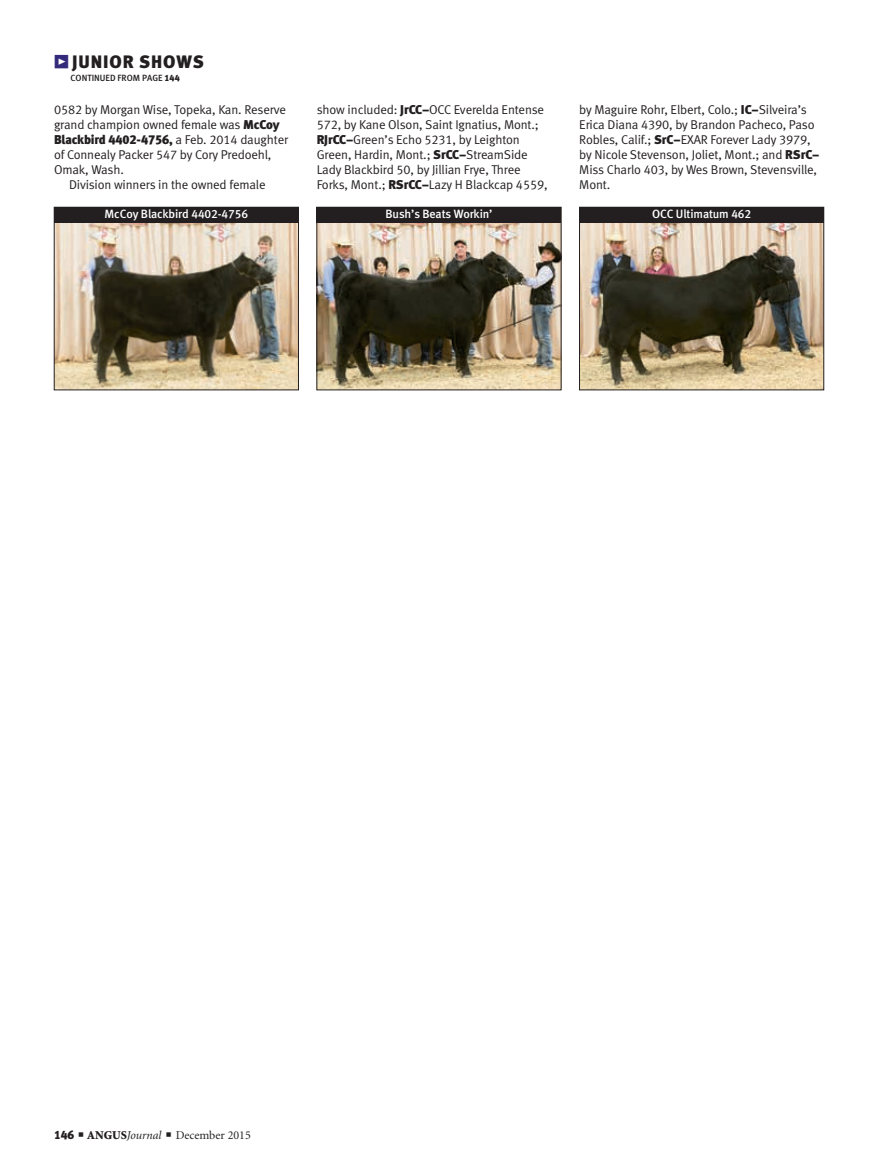
<style>
.page{position:relative;width:878px;height:1168px;background:#fff}
.page>*{position:absolute;margin:0;border:0;box-sizing:border-box;transform-origin:0 0}
.t1{font:18px "Meta Black LF";letter-spacing:.05em;color:#231f20}
.Test_copy{font:12.75px/15px "Meta Normal LF";letter-spacing:-.01em;color:#231f20}
.White_animal_name{font:12px "Meta Medium LF";letter-spacing:-.01em;color:#fff}
.t2{font:12px "Minion";color:#231f20}
.t3{font:9px "Meta Medium LF";color:#231f20}
.s1{font-family:"Meta Black Expert";color:#342a7b}
.s2{font-family:"Meta Black LF"}
.s3{font-weight:900}
.s4{font-style:italic}
</style>
<div class="page">
<img style="left:56px;top:222px;width:240px;height:166px">
<div style="left:54px;top:207px;width:244px;height:15px;background:#231f20"></div>
<img style="left:581px;top:222px;width:241px;height:166px">
<div style="left:579px;top:207px;width:245px;height:183px;border:1px solid #231f20"></div>
<div style="left:579px;top:207px;width:245px;height:15px;background:#231f20"></div>
<img style="left:318px;top:222px;width:241px;height:166px">
<div style="left:316px;top:207px;width:245px;height:15px;background:#231f20"></div>
<p class="t1" style="left:54px;top:51px;width:151px"><span class="s1">z</span> JUNIOR SHOWS</p>
<p class="t3" style="left:70px;top:72px;width:111px">CONTINUED FROM PAGE <span class="s2">144</span></p>
<p class="Test_copy" style="left:54px;top:102px;width:235px">0582 by Morgan Wise, Topeka, Kan. Reserve grand champion owned female was <span class="s2">McCoy Blackbird 4402-4756,</span> a Feb. 2014 daughter of Connealy Packer 547 by Cory Predoehl, Omak, Wash.</p>
<p class="Test_copy" style="left:69px;top:177px;width:198px">Division winners in the owned female</p>
<p class="Test_copy" style="left:316px;top:102px;width:232px">show included: <span class="s2">JrCC–</span>OCC Everelda Entense 572, by Kane Olson, Saint Ignatius, Mont.; <span class="s2">RJrCC–</span>Green’s Echo 5231, by Leighton Green, Hardin, Mont.; <span class="s2">SrCC–</span>StreamSide Lady Blackbird 50, by Jillian Frye, Three Forks, Mont.; <span class="s2">RSrCC–</span>Lazy H Blackcap 4559,</p>
<p class="Test_copy" style="left:579px;top:102px;width:242px">by Maguire Rohr, Elbert, Colo.; <span class="s2">IC–</span>Silveira’s Erica Diana 4390, by Brandon Pacheco, Paso Robles, Calif.; <span class="s2">SrC–</span>EXAR Forever Lady 3979, by Nicole Stevenson, Joliet, Mont.; and <span class="s2">RSrC– </span>Miss Charlo 403, by Wes Brown, Stevensville, Mont.</p>
<p class="White_animal_name" style="left:105px;top:206px;width:145px">McCoy Blackbird 4402-4756</p>
<p class="White_animal_name" style="left:385px;top:206px;width:108px">Bush’s Beats Workin’</p>
<p class="White_animal_name" style="left:652px;top:206px;width:101px">OCC Ultimatum 462</p>
<p class="t2" style="left:54px;top:1129px;width:198px"><span class="s2">146</span> ■ <span class="s3">ANGUS</span><span class="s4">Journal</span> ■ December 2015</p>
</div>
